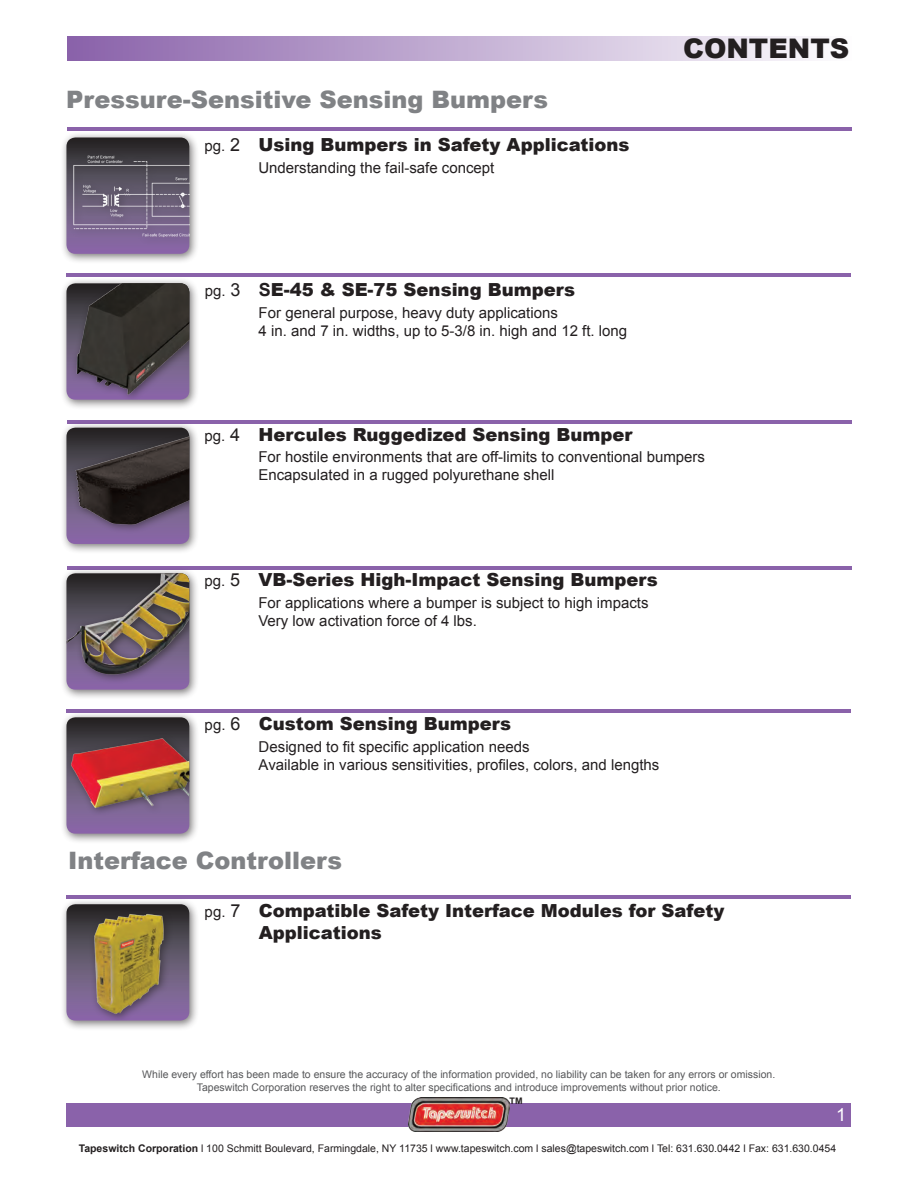
<style>
.page{position:relative;width:918px;height:1188px;background:#fff}
.page>*{position:absolute;margin:0;border:0;box-sizing:border-box;transform-origin:0 0}
.t1{font:900 27px "Arial";color:#231f20}
.t2{font:900 24px "Arial";color:#808285}
.t3{font:900 18px/21.6px "Arial";color:#231f20}
.t4{font:18px "Arial";color:#fff}
.t5{font:15px/18px "Arial";color:#231f20}
.t6{font:10.5px/12.6px "Arial";color:#57585a;text-align:center}
.t7{font:10.5px "Arial";color:#231f20}
.t8{font:700 9px "Arial";color:#231f20}
.s1{font-weight:400;font-size:15px}
.s2{font-weight:400}
.s3{font-weight:700}
</style>
<div class="page">
<div style="left:66px;top:1103px;width:785px;height:23px;background:#8a62aa"></div>
<div style="left:67px;top:36px;width:785px;height:25px;background:linear-gradient(to right,#8961aa,#fefdfe)"></div>
<hr style="left:67px;top:127px;width:785px;height:3px;background:#8a62aa">
<hr style="left:66px;top:273px;width:785px;height:4px;background:#8a62aa">
<hr style="left:67px;top:567px;width:785px;height:3px;background:#8a62aa">
<hr style="left:67px;top:420px;width:785px;height:3px;background:#8a62aa">
<hr style="left:66px;top:709px;width:785px;height:3px;background:#8a62aa">
<hr style="left:66px;top:895px;width:785px;height:3px;background:#8a62aa">
<img style="left:408px;top:1097px;width:102px;height:35px">
<div style="left:60px;top:131px;width:140px;height:133px;background:#231f20;opacity:.6"></div>
<svg style="left:66px;top:138px;width:123px;height:116px;background:#53435d"></svg>
<div style="left:68px;top:150px;width:121px;height:96px;background:#8566a0"></div>
<img style="left:66px;top:150px;width:123px;height:91px">
<div style="left:60px;top:277px;width:140px;height:133px;background:#231f20;opacity:.6"></div>
<img style="left:67px;top:283px;width:122px;height:117px">
<div style="left:60px;top:422px;width:140px;height:132px;background:#231f20;opacity:.6"></div>
<img style="left:66px;top:428px;width:123px;height:116px">
<div style="left:60px;top:567px;width:140px;height:133px;background:#231f20;opacity:.6"></div>
<img style="left:66px;top:573px;width:123px;height:117px">
<div style="left:60px;top:711px;width:140px;height:133px;background:#231f20;opacity:.6"></div>
<svg style="left:66px;top:717px;width:123px;height:117px;background:#5e4c6b"></svg>
<img style="left:66px;top:726px;width:123px;height:99px">
<div style="left:60px;top:898px;width:140px;height:133px;background:#231f20;opacity:.6"></div>
<svg style="left:66px;top:904px;width:123px;height:117px;background:#60546b"></svg>
<div style="left:89px;top:908px;width:84px;height:113px;background:#231f20"></div>
<img style="left:82px;top:911px;width:91px;height:110px">
<h2 class="t2" style="left:66px;top:82px;width:484px">Pressure-Sensitive Sensing Bumpers</h2>
<p class="t3" style="left:204px;top:134px;width:427px"><span class="s1">pg.</span> <span class="s2">2</span> Using Bumpers in Safety Applications</p>
<p class="t5" style="left:258px;top:159px;width:237px">Understanding the fail-safe concept</p>
<p class="t3" style="left:205px;top:279px;width:372px"><span class="s1">pg.</span> <span class="s2">3</span> <span class="s3">S</span>E-45 &amp; SE-75 Sensing Bumpers</p>
<p class="t5" style="left:259px;top:304px;width:370px">For general purpose, heavy duty applications<br>4 in. and 7 in. widths, up to 5-3/8 in. high and 12 ft. long</p>
<h1 class="t1" style="left:683px;top:29px;width:168px">CONTENTS</h1>
<p class="t3" style="left:204px;top:423px;width:430px"><span class="s1">pg.</span> <span class="s2">4</span> Hercules Ruggedized Sensing Bumper</p>
<p class="t5" style="left:258px;top:448px;width:448px">For hostile environments that are off-limits to conventional bumpers<br>Encapsulated in a rugged polyurethane shell</p>
<p class="t3" style="left:204px;top:569px;width:455px"><span class="s1">pg.</span> <span class="s2">5</span> VB-Series High-Impact Sensing Bumpers</p>
<p class="t5" style="left:258px;top:594px;width:392px">For applications where a bumper is subject to high impacts<br>Very low activation force of 4 lbs.</p>
<p class="t3" style="left:205px;top:713px;width:308px"><span class="s1">pg.</span> <span class="s2">6</span> Custom Sensing Bumpers</p>
<p class="t5" style="left:259px;top:738px;width:402px">Designed to fit specific application needs<br>Available in various sensitivities, profiles, colors, and lengths</p>
<h2 class="t2" style="left:68px;top:843px;width:276px">Interface Controllers</h2>
<p class="t3" style="left:259px;top:900px;width:467px;text-indent:-54px"><span class="s1">pg.</span> <span class="s2">7</span> Compatible Safety Interface Modules for Safety<br>Applications</p>
<p class="t6" style="left:142px;top:1069px;width:635px">While every effort has been made to ensure the accuracy of the information provided, no liability can be taken for any errors or omission.<br>Tapeswitch Corporation reserves the right to alter specifications and introduce improvements without prior notice.</p>
<p class="t8" style="left:510px;top:1095px;width:14px">TM</p>
<p class="t4" style="left:836px;top:1103px;width:12px">1</p>
<p class="t7" style="left:79px;top:1141px;width:759px"><span class="s3">Tapeswitch Corporation</span> l 100 Schmitt Boulevard, Farmingdale, NY 11735 l www.tapeswitch.com l sales@tapeswitch.com l Tel: 631.630.0442 l Fax: 631.630.0454</p>
</div>
